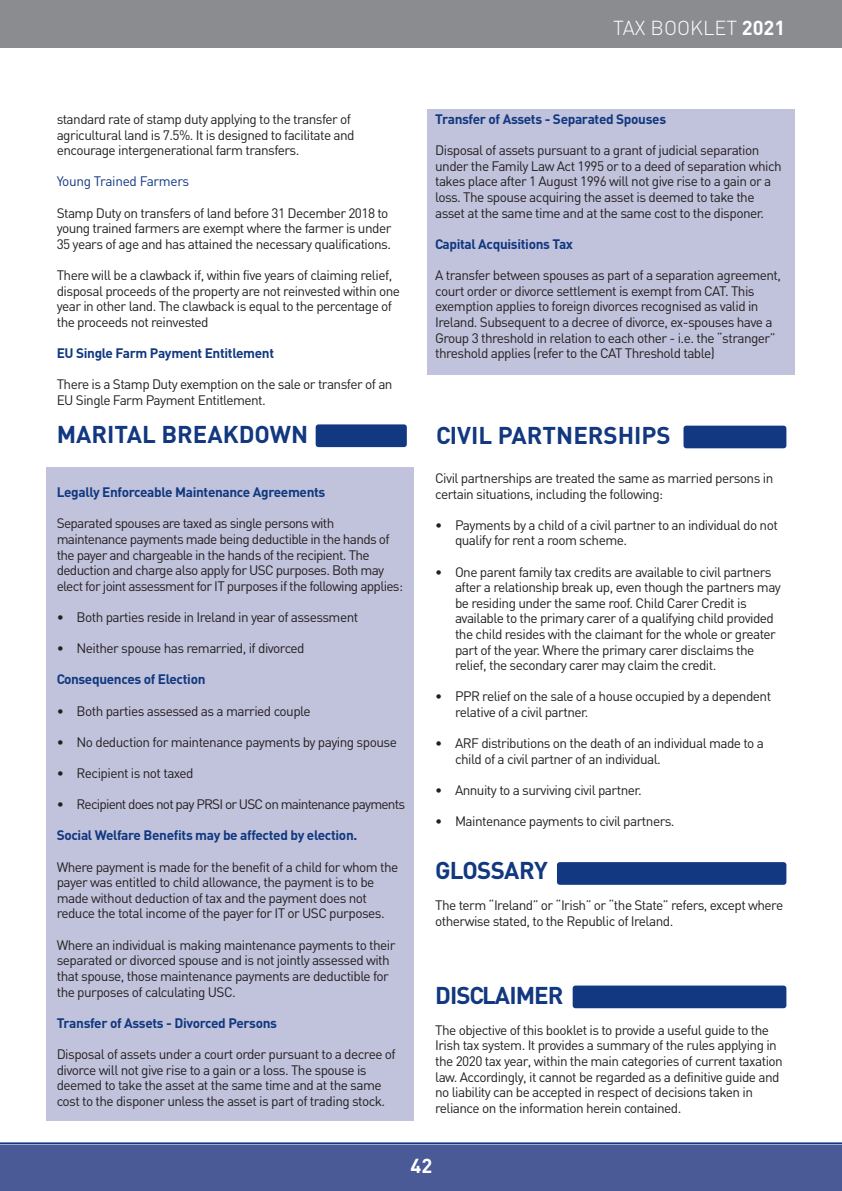
<style>
.page{position:relative;width:842px;height:1191px;background:#fff}
.page>*{position:absolute;margin:0;border:0;box-sizing:border-box;transform-origin:0 0}
.t1{font:700 24px "DIN";color:#113880}
.t2{font:700 24px "DIN";letter-spacing:-.04em;color:#113880}
.t3{font:700 24px "DIN";letter-spacing:-.025em;color:#113880}
.t4{font:300 20px "DIN";color:#fff}
.t5{font:700 20px "DIN";color:#fff}
.t6{font:13.6px/15.6px "DIN";letter-spacing:-.04em;color:#231f20}
.t7{font:700 13.6px "DIN";letter-spacing:-.025em;color:#113880}
.t8{font:13.6px "DIN";letter-spacing:-.06em;color:#231f20}
.t9{font:13.6px "DIN";letter-spacing:-.025em;color:#113880}
.s1{font-weight:700}
</style>
<div class="page">
<div style="left:427px;top:109px;width:367px;height:266px;background:#c1c2db"></div>
<div style="left:47px;top:467px;width:367px;height:653px;background:#c1c2db"></div>
<hr style="left:0;top:1142px;width:842px;height:2px;background:#113880">
<div style="left:0;top:0;width:842px;height:47px;background:#8a8c8f"></div>
<div style="left:0;top:1145px;width:842px;height:46px;background:#4a5a97"></div>
<div style="left:316px;top:424px;width:91px;height:23px;background:#113880;border-radius:3px"></div>
<div style="left:683px;top:425px;width:103px;height:23px;background:#113880;border-radius:3px"></div>
<div style="left:557px;top:862px;width:229px;height:22px;background:#113880;border-radius:3px"></div>
<div style="left:573px;top:985px;width:213px;height:23px;background:#113880;border-radius:3px"></div>
<p class="t6" style="left:57px;top:113px;width:299px">standard rate of stamp duty applying to the transfer of agricultural land is 7.5%. It is designed to facilitate and encourage intergenerational farm transfers.</p>
<p class="t9" style="left:57px;top:177px;width:134px">Young Trained Farmers</p>
<p class="t6" style="left:57px;top:206px;width:336px">Stamp Duty on transfers of land before 31 December 2018 to young trained farmers are exempt where the farmer is under<br>35 years of age and has attained the necessary qualifications.</p>
<p class="t6" style="left:57px;top:269px;width:345px">There will be a clawback if, within five years of claiming relief, disposal proceeds of the property are not reinvested within one year in other land. The clawback is equal to the percentage of the proceeds not reinvested</p>
<p class="t7" style="left:57px;top:348px;width:219px">EU Single Farm Payment Entitlement</p>
<p class="t6" style="left:57px;top:378px;width:337px">There is a Stamp Duty exemption on the sale or transfer of an<br>EU Single Farm Payment Entitlement.</p>
<p class="t4" style="left:613px;top:21px;width:174px">TAX BOOKLET <span class="s1">2021</span></p>
<p class="t7" style="left:435px;top:114px;width:232px">Transfer of Assets - Separated Spouses</p>
<p class="t6" style="left:435px;top:144px;width:348px">Disposal of assets pursuant to a grant of judicial separation under the Family Law Act 1995 or to a deed of separation which takes place after 1 August 1996 will not give rise to a gain or a loss. The spouse acquiring the asset is deemed to take the asset at the same time and at the same cost to the disponer.</p>
<p class="t7" style="left:435px;top:239px;width:139px">Capital Acquisitions Tax</p>
<p class="t6" style="left:435px;top:269px;width:347px">A transfer between spouses as part of a separation agreement, court order or divorce settlement is exempt from CAT. This exemption applies to foreign divorces recognised as valid in Ireland. Subsequent to a decree of divorce, ex-spouses have a Group 3 threshold in relation to each other - i.e. the “stranger” threshold applies (refer to the CAT Threshold table)</p>
<p class="t1" style="left:57px;top:426px;width:253px">MARITAL BREAKDOWN</p>
<p class="t1" style="left:436px;top:427px;width:236px">CIVIL PARTNERSHIPS</p>
<p class="t7" style="left:57px;top:487px;width:270px">Legally Enforceable Maintenance Agreements</p>
<p class="t6" style="left:57px;top:517px;width:348px">Separated spouses are taxed as single persons with maintenance payments made being deductible in the hands of the payer and chargeable in the hands of the recipient. The deduction and charge also apply for USC purposes. Both may elect for joint assessment for IT purposes if the following applies:</p>
<p class="t6" style="left:57px;top:611px;width:303px">• Both parties reside in Ireland in year of assessment</p>
<p class="t6" style="left:57px;top:642px;width:249px">• Neither spouse has remarried, if divorced</p>
<p class="t7" style="left:57px;top:674px;width:150px">Consequences of Election</p>
<p class="t6" style="left:57px;top:704px;width:255px">• Both parties assessed as a married couple</p>
<p class="t6" style="left:57px;top:735px;width:342px">• No deduction for maintenance payments by paying spouse</p>
<p class="t6" style="left:57px;top:767px;width:138px">• Recipient is not taxed</p>
<p class="t8" style="left:57px;top:799px;width:350px">• Recipient does not pay PRSI or USC on maintenance payments</p>
<p class="t7" style="left:57px;top:830px;width:302px">Social Welfare Benefits may be affected by election.</p>
<p class="t6" style="left:57px;top:860px;width:343px">Where payment is made for the benefit of a child for whom the payer was entitled to child allowance, the payment is to be made without deduction of tax and the payment does not reduce the total income of the payer for IT or USC purposes.</p>
<p class="t6" style="left:57px;top:938px;width:340px">Where an individual is making maintenance payments to their separated or divorced spouse and is not jointly assessed with that spouse, those maintenance payments are deductible for the purposes of calculating USC.</p>
<p class="t7" style="left:57px;top:1018px;width:222px">Transfer of Assets - Divorced Persons</p>
<p class="t6" style="left:57px;top:1047px;width:341px">Disposal of assets under a court order pursuant to a decree of divorce will not give rise to a gain or a loss. The spouse is deemed to take the asset at the same time and at the same cost to the disponer unless the asset is part of trading stock.</p>
<p class="t6" style="left:435px;top:472px;width:340px">Civil partnerships are treated the same as married persons in certain situations, including the following:</p>
<p class="t6" style="left:455px;top:518px;width:324px;text-indent:-20px">• Payments by a child of a civil partner to an individual do not qualify for rent a room scheme.</p>
<p class="t6" style="left:455px;top:565px;width:327px;text-indent:-20px">• One parent family tax credits are available to civil partners after a relationship break up, even though the partners may be residing under the same roof. Child Carer Credit is available to the primary carer of a qualifying child provided the child resides with the claimant for the whole or greater part of the year. Where the primary carer disclaims the relief, the secondary carer may claim the credit.</p>
<p class="t6" style="left:455px;top:690px;width:318px;text-indent:-20px">• PPR relief on the sale of a house occupied by a dependent relative of a civil partner.</p>
<p class="t6" style="left:455px;top:737px;width:310px;text-indent:-20px">• ARF distributions on the death of an individual made to a child of a civil partner of an individual.</p>
<p class="t6" style="left:435px;top:784px;width:208px">• Annuity to a surviving civil partner.</p>
<p class="t6" style="left:435px;top:815px;width:241px">• Maintenance payments to civil partners.</p>
<p class="t3" style="left:435px;top:861px;width:114px">GLOSSARY</p>
<p class="t6" style="left:435px;top:899px;width:350px">The term “Ireland” or “Irish” or “the State” refers, except where otherwise stated, to the Republic of Ireland.</p>
<p class="t2" style="left:435px;top:986px;width:130px">DISCLAIMER</p>
<p class="t6" style="left:435px;top:1023px;width:349px">The objective of this booklet is to provide a useful guide to the Irish tax system. It provides a summary of the rules applying in the 2020 tax year, within the main categories of current taxation law. Accordingly, it cannot be regarded as a definitive guide and no liability can be accepted in respect of decisions taken in reliance on the information herein contained.</p>
<p class="t5" style="left:410px;top:1159px;width:23px">42</p>
</div>
